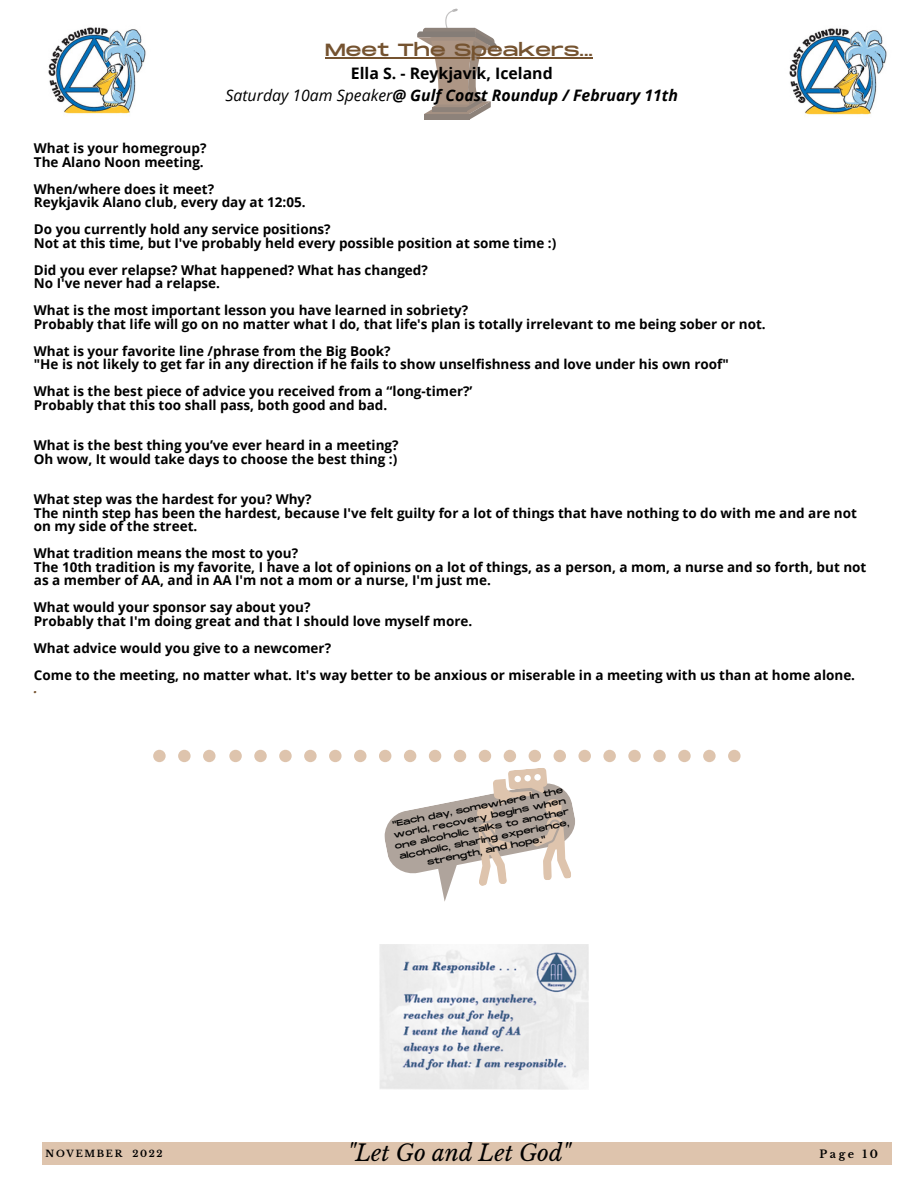
<style>
.page{position:relative;width:918px;height:1188px;background:#fff}
.page>*{position:absolute;margin:0;border:0;box-sizing:border-box;transform-origin:0 0}
.t1{font:italic 22.5px "Libre Baskerville";color:#000}
.t2{font:17.55px "Monument Extended";color:#755330}
.t3{font:italic 700 15.9px/21.3px "Open Sans";color:#000;text-align:center}
.t4{font:700 13.5px/13.5px "Open Sans";color:#000}
.t5{font:italic 700 13.5px "Open Sans";color:#755330}
.t6{font:700 10.8px "Libre Baskerville";letter-spacing:.24em;color:#000}
.t7{font:700 9.3px "Libre Baskerville";letter-spacing:.18em;color:#000}
.t8{font:8.1px/11.1px "Monument Extended";color:#000;text-align:center}
.s1{font-style:normal}
.s2{font-weight:400}
</style>
<div class="page">
<div style="left:42px;top:1142px;width:849px;height:23px;background:#dec4ad"></div>
<img style="left:48px;top:27px;width:98px;height:87px">
<svg style="left:153px;top:750px;width:63px;height:12px"></svg>
<svg style="left:229px;top:750px;width:512px;height:152px"></svg>
<svg style="left:417px;top:8px;width:80px;height:112px"></svg>
<img style="left:380px;top:945px;width:209px;height:145px">
<hr style="left:325px;top:58px;width:268px;height:1px;background:#755330">
<img style="left:789px;top:28px;width:98px;height:87px">
<p class="t2" style="left:325px;top:40px;width:269px">Meet The Speakers...</p>
<p class="t3" style="left:226px;top:63px;width:454px"><span class="s1">Ella S. - Reykjavik, Iceland<br></span><span class="s2">Saturday 10am Speaker</span>@ Gulf Coast Roundup / February 11th</p>
<p class="t4" style="left:34px;top:141px;width:174px">What is your homegroup?<br>The Alano Noon meeting.</p>
<p class="t4" style="left:34px;top:182px;width:273px">When/where does it meet?<br>Reykjavik Alano club, every day at 12:05.</p>
<p class="t4" style="left:34px;top:222px;width:524px">Do you currently hold any service positions?<br>Not at this time, but I've probably held every possible position at some time :)</p>
<p class="t4" style="left:34px;top:263px;width:396px">Did you ever relapse? What happened? What has changed?<br>No I've never had a relapse.</p>
<p class="t4" style="left:34px;top:303px;width:733px">What is the most important lesson you have learned in sobriety?<br>Probably that life will go on no matter what I do, that life's plan is totally irrelevant to me being sober or not.</p>
<p class="t4" style="left:34px;top:344px;width:696px">What is your favorite line /phrase from the Big Book?<br>"He is not likely to get far in any direction if he fails to show unselfishness and love under his own roof"</p>
<p class="t4" style="left:34px;top:384px;width:440px">What is the best piece of advice you received from a “long-timer?’<br>Probably that this too shall pass, both good and bad.</p>
<p class="t4" style="left:34px;top:438px;width:366px">What is the best thing you’ve ever heard in a meeting?<br>Oh wow, It would take days to choose the best thing :)</p>
<p class="t4" style="left:34px;top:492px;width:825px">What step was the hardest for you? Why?<br>The ninth step has been the hardest, because I've felt guilty for a lot of things that have nothing to do with me and are not on my side of the street.</p>
<p class="t4" style="left:34px;top:546px;width:834px">What tradition means the most to you?<br>The 10th tradition is my favorite, I have a lot of opinions on a lot of things, as a person, a mom, a nurse and so forth, but not as a member of AA, and in AA I'm not a mom or a nurse, I'm just me.</p>
<p class="t4" style="left:34px;top:600px;width:440px">What would your sponsor say about you?<br>Probably that I'm doing great and that I should love myself more.</p>
<p class="t4" style="left:34px;top:634px;width:823px;line-height:27px">What advice would you give to a newcomer?<br>Come to the meeting, no matter what. It's way better to be anxious or miserable in a meeting with us than at home alone.</p>
<p class="t5" style="left:34px;top:679px;width:5px">.</p>
<p class="t8" style="left:390px;top:819px;width:179px;rotate:-11deg">"Each day, somewhere in the world, recovery begins when one alcoholic talks to another alcoholic, sharing experience, strength, and hope."</p>
<p class="t7" style="left:46px;top:1148px;width:119px">NOVEMBER 2022</p>
<h1 class="t1" style="left:347px;top:1140px;width:225px">"Let Go and Let God"</h1>
<p class="t6" style="left:820px;top:1148px;width:60px">Page 10</p>
</div>
